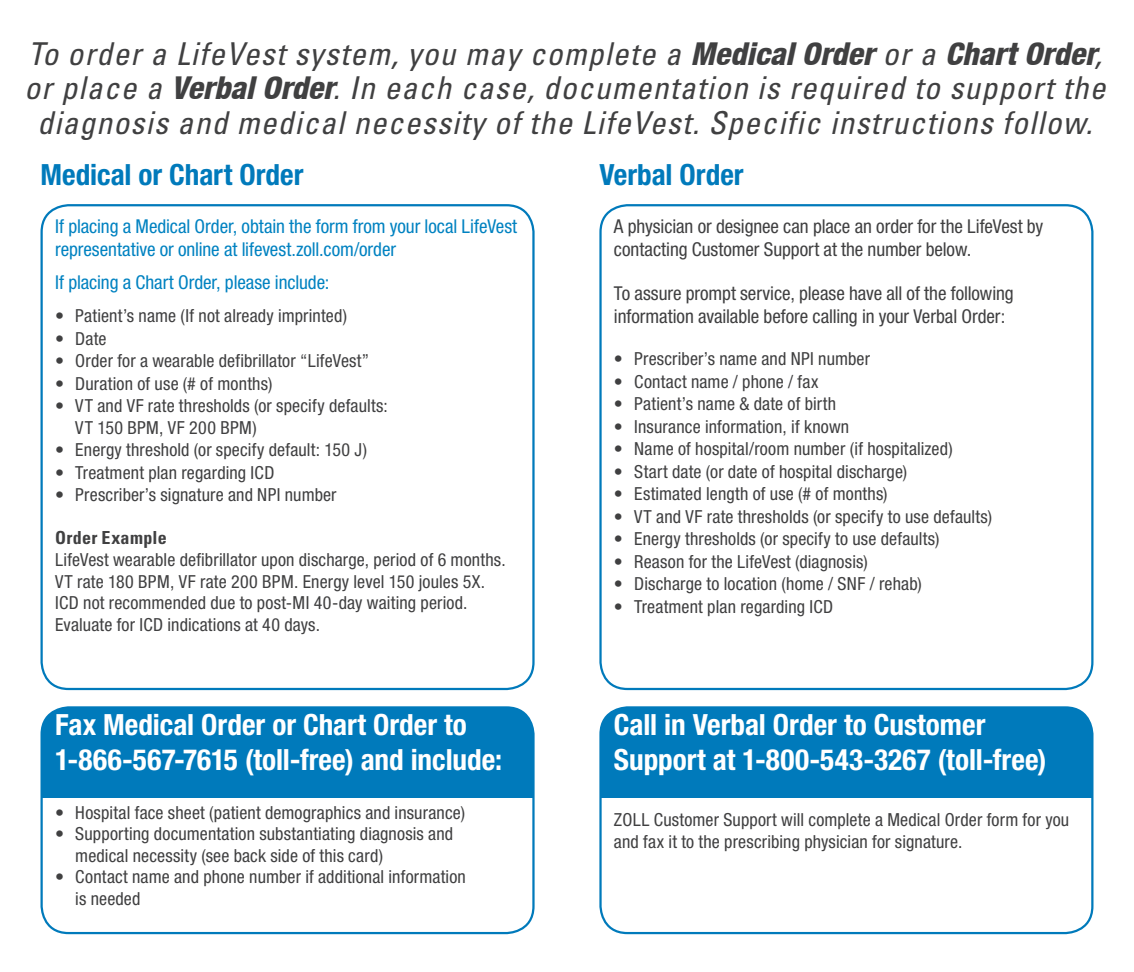
<style>
.page{position:relative;width:1134px;height:972px;background:#fff}
.page>*{position:absolute;margin:0;border:0;box-sizing:border-box;transform-origin:0 0}
.t1{font:italic condensed 31.5px/34.9px "Univers LT Std";letter-spacing:.04em;color:#404041;text-align:center}
.t2{font:700 condensed 29.25px/34.9px "Helvetica Neue LT Std";color:#fff}
.t3{font:700 condensed 29.25px "Helvetica Neue LT Std";color:#007abb}
.t4{font:condensed 19.12px/22.9px "Helvetica Neue LT Std";letter-spacing:-.005em;color:#404041}
.t5{font:condensed 19.12px/22.9px "Helvetica Neue LT Std";letter-spacing:-.005em;color:#0082c1}
.t6{font:condensed 18px/21.6px "Helvetica Neue LT Std";letter-spacing:.01em;color:#404041}
.t7{font:700 condensed 18px "Univers LT Std";letter-spacing:.02em;color:#404041}
.s1{font-family:"Helvetica Neue LT";font-weight:800}
</style>
<div class="page">
<div style="left:40px;top:204px;width:495px;height:486px;border:2px solid #007abb;border-radius:27px"></div>
<div style="left:42px;top:707px;width:491px;height:91px;background:#007abb"></div>
<div style="left:40px;top:706px;width:495px;height:228px;border:2px solid #007abb;border-radius:27px"></div>
<div style="left:601px;top:707px;width:491px;height:91px;background:#007abb"></div>
<div style="left:599px;top:706px;width:495px;height:228px;border:2px solid #007abb;border-radius:27px"></div>
<div style="left:599px;top:204px;width:495px;height:486px;border:2px solid #007abb;border-radius:27px"></div>
<h1 class="t1" style="left:24px;top:36px;width:1082px">To order a LifeVest system, you may complete a <span class="s1">Medical Order</span> or a <span class="s1">Chart Order</span>, or place a <span class="s1">Verbal Order</span>. In each case, documentation is required to support the diagnosis and medical necessity of the LifeVest. Specific instructions follow.</h1>
<h2 class="t3" style="left:40px;top:156px;width:264px">Medical or Chart Order</h2>
<h2 class="t3" style="left:599px;top:156px;width:146px">Verbal Order</h2>
<p class="t5" style="left:55px;top:215px;width:464px">If placing a Medical Order, obtain the form from your local LifeVest representative or online at lifevest.zoll.com/order</p>
<p class="t5" style="left:55px;top:271px;width:276px">If placing a Chart Order, please include:</p>
<p class="t6" style="left:55px;top:305px;width:294px">• Patient’s name (If not already imprinted)</p>
<p class="t6" style="left:55px;top:327px;width:53px">• Date</p>
<p class="t6" style="left:55px;top:350px;width:316px">• Order for a wearable defibrillator “LifeVest”</p>
<p class="t6" style="left:55px;top:372px;width:219px">• Duration of use (# of months)</p>
<p class="t6" style="left:75px;top:395px;width:314px;text-indent:-20px">• VT and VF rate thresholds (or specify defaults:<br>VT 150 BPM, VF 200 BPM)</p>
<p class="t6" style="left:55px;top:439px;width:313px">• Energy threshold (or specify default: 150 J)</p>
<p class="t6" style="left:55px;top:461px;width:221px">• Treatment plan regarding ICD</p>
<p class="t6" style="left:55px;top:484px;width:283px">• Prescriber’s signature and NPI number</p>
<p class="t7" style="left:55px;top:527px;width:113px">Order Example</p>
<p class="t6" style="left:55px;top:549px;width:452px">LifeVest wearable defibrillator upon discharge, period of 6 months.<br>VT rate 180 BPM, VF rate 200 BPM. Energy level 150 joules 5X.<br>ICD not recommended due to post-MI 40-day waiting period.<br>Evaluate for ICD indications at 40 days.</p>
<p class="t4" style="left:614px;top:215px;width:431px">A physician or designee can place an order for the LifeVest by contacting Customer Support at the number below.</p>
<p class="t4" style="left:614px;top:281px;width:401px">To assure prompt service, please have all of the following information available before calling in your Verbal Order:</p>
<p class="t6" style="left:614px;top:348px;width:258px">• Prescriber’s name and NPI number</p>
<p class="t6" style="left:614px;top:371px;width:206px">• Contact name / phone / fax</p>
<p class="t6" style="left:614px;top:393px;width:224px">• Patient’s name &amp; date of birth</p>
<p class="t6" style="left:614px;top:416px;width:237px">• Insurance information, if known</p>
<p class="t6" style="left:614px;top:438px;width:340px">• Name of hospital/room number (if hospitalized)</p>
<p class="t6" style="left:614px;top:461px;width:295px">• Start date (or date of hospital discharge)</p>
<p class="t6" style="left:614px;top:483px;width:275px">• Estimated length of use (# of months)</p>
<p class="t6" style="left:614px;top:506px;width:380px">• VT and VF rate thresholds (or specify to use defaults)</p>
<p class="t6" style="left:614px;top:528px;width:327px">• Energy thresholds (or specify to use defaults)</p>
<p class="t6" style="left:614px;top:551px;width:255px">• Reason for the LifeVest (diagnosis)</p>
<p class="t6" style="left:614px;top:573px;width:309px">• Discharge to location (home / SNF / rehab)</p>
<p class="t6" style="left:614px;top:596px;width:221px">• Treatment plan regarding ICD</p>
<h2 class="t2" style="left:55px;top:707px;width:448px">Fax Medical Order or Chart Order to<br>1-866-567-7615 (toll-free) and include:</h2>
<h2 class="t2" style="left:614px;top:707px;width:434px">Call in Verbal Order to Customer<br>Support at 1-800-543-3267 (toll-free)</h2>
<p class="t6" style="left:55px;top:801px;width:412px">• Hospital face sheet (patient demographics and insurance)</p>
<p class="t6" style="left:75px;top:823px;width:379px;text-indent:-20px">• Supporting documentation substantiating diagnosis and medical necessity (see back side of this card)</p>
<p class="t6" style="left:75px;top:866px;width:392px;text-indent:-20px">• Contact name and phone number if additional information is needed</p>
<p class="t6" style="left:614px;top:809px;width:457px">ZOLL Customer Support will complete a Medical Order form for you and fax it to the prescribing physician for signature.</p>
</div>
